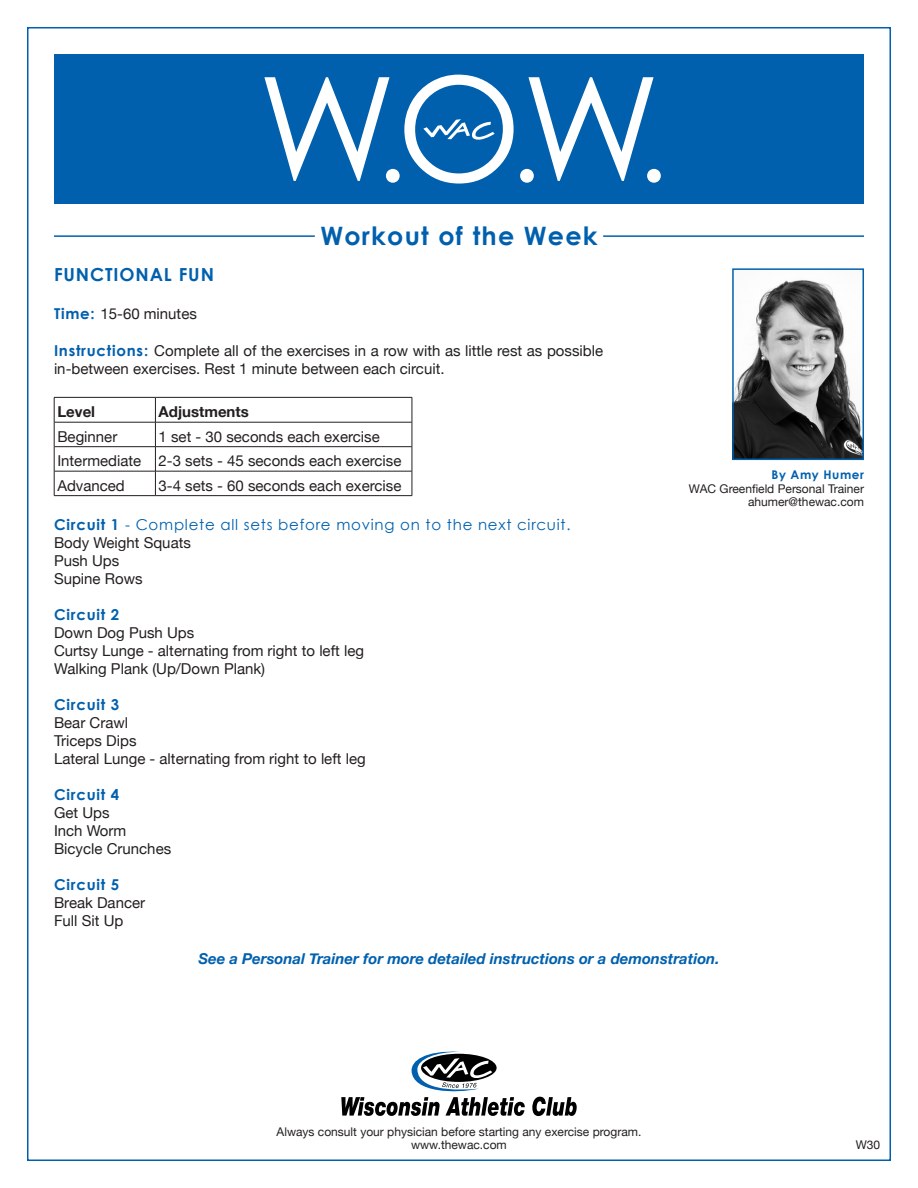
<style>
.page{position:relative;width:918px;height:1188px;background:#fff}
.page>*{position:absolute;margin:0;border:0;box-sizing:border-box;transform-origin:0 0}
.t1{font:144.45px "Century Gothic";color:#fff}
.t2{font:114.15px "Century Gothic";color:#fff}
.t3{font:700 25.35px "Century Gothic";letter-spacing:.05em;color:#0160ae}
.t4{font:700 18px "Century Gothic";letter-spacing:.05em;color:#0160ae}
.t5{font:15px/18px "Helvetica Neue";color:#231f20}
.t6{font:italic 700 15px "Helvetica Neue";color:#0160ae}
.t7{font:15px "Century Gothic";letter-spacing:.05em;color:#0160ae}
.t8{font:700 15px "Century Gothic";letter-spacing:.05em;color:#0160ae}
.t9{font:700 15px "Helvetica Neue";color:#231f20}
.t10{font:12px "Helvetica Neue";color:#231f20}
.t11{font:700 12px "Century Gothic";letter-spacing:.05em;color:#0160ae}
.s1{font-family:"Century Gothic";font-weight:700;color:#0160ae}
.s2{font-weight:700}
</style>
<div class="page">
<div style="left:54px;top:54px;width:810px;height:149px;background:#0160ae"></div>
<svg style="left:423px;top:119px;width:72px;height:21px"></svg>
<hr style="left:54px;top:235px;width:261px;height:2px;background:#0160ae">
<hr style="left:603px;top:235px;width:261px;height:2px;background:#0160ae">
<img style="left:735px;top:280px;width:126px;height:177px">
<div style="left:732px;top:268px;width:132px;height:192px;border:2px solid #0160ae"></div>
<svg style="left:532px;top:1097px;width:45px;height:19px"></svg>
<svg style="left:341px;top:1051px;width:184px;height:65px"></svg>
<hr style="left:54px;top:397px;width:101px;height:1px;background:#231f20">
<hr style="left:155px;top:397px;width:257px;height:1px;background:#231f20">
<hr style="left:54px;top:422px;width:101px;height:1px;background:#231f20">
<hr style="left:155px;top:422px;width:257px;height:1px;background:#231f20">
<hr style="left:54px;top:446px;width:101px;height:1px;background:#231f20">
<hr style="left:155px;top:446px;width:257px;height:1px;background:#231f20">
<hr style="left:54px;top:471px;width:101px;height:1px;background:#231f20">
<hr style="left:155px;top:471px;width:257px;height:1px;background:#231f20">
<hr style="left:54px;top:495px;width:101px;height:1px;background:#231f20">
<hr style="left:155px;top:495px;width:257px;height:1px;background:#231f20">
<svg style="left:54px;top:398px;width:1px;height:97px"></svg>
<svg style="left:155px;top:398px;width:1px;height:97px"></svg>
<svg style="left:412px;top:398px;width:1px;height:97px"></svg>
<p class="t1" style="left:258px;top:41px;width:404px">WOW</p>
<p class="t2" style="left:376px;top:70px;width:33px">.</p>
<p class="t2" style="left:510px;top:70px;width:33px">.</p>
<p class="t2" style="left:637px;top:70px;width:33px">.</p>
<p class="t4" style="left:54px;top:264px;width:162px">FUNCTIONAL FUN</p>
<p class="t3" style="left:320px;top:220px;width:279px">Workout of the Week</p>
<p class="t5" style="left:54px;top:305px;width:144px"><span class="s1">Time:</span> 15-60 minutes</p>
<p class="t5" style="left:54px;top:343px;width:551px"><span class="s1">Instructions:</span> Complete all of the exercises in a row with as little rest as possible in-between exercises. Rest 1 minute between each circuit.</p>
<p class="t9" style="left:57px;top:400px;width:39px">Level</p>
<p class="t9" style="left:159px;top:400px;width:92px">Adjustments</p>
<p class="t5" style="left:57px;top:428px;width:61px">Beginner</p>
<p class="t5" style="left:159px;top:428px;width:223px">1 set - 30 seconds each exercise</p>
<p class="t5" style="left:57px;top:453px;width:85px">Intermediate</p>
<p class="t5" style="left:159px;top:453px;width:244px">2-3 sets - 45 seconds each exercise</p>
<p class="t5" style="left:57px;top:477px;width:69px">Advanced</p>
<p class="t5" style="left:159px;top:477px;width:244px">3-4 sets - 60 seconds each exercise</p>
<p class="t7" style="left:54px;top:516px;width:518px"><span class="s2">Circuit 1</span> - Complete all sets before moving on to the next circuit.</p>
<p class="t5" style="left:54px;top:535px;width:138px">Body Weight Squats</p>
<p class="t5" style="left:54px;top:553px;width:67px">Push Ups</p>
<p class="t5" style="left:54px;top:571px;width:90px">Supine Rows</p>
<p class="t8" style="left:54px;top:605px;width:67px">Circuit 2</p>
<p class="t5" style="left:54px;top:625px;width:142px">Down Dog Push Ups</p>
<p class="t5" style="left:54px;top:643px;width:312px">Curtsy Lunge - alternating from right to left leg</p>
<p class="t5" style="left:54px;top:661px;width:213px">Walking Plank (Up/Down Plank)</p>
<p class="t8" style="left:54px;top:695px;width:67px">Circuit 3</p>
<p class="t5" style="left:54px;top:715px;width:76px">Bear Crawl</p>
<p class="t5" style="left:54px;top:733px;width:84px">Triceps Dips</p>
<p class="t5" style="left:54px;top:751px;width:313px">Lateral Lunge - alternating from right to left leg</p>
<p class="t8" style="left:54px;top:785px;width:67px">Circuit 4</p>
<p class="t5" style="left:54px;top:805px;width:57px">Get Ups</p>
<p class="t5" style="left:54px;top:823px;width:74px">Inch Worm</p>
<p class="t5" style="left:54px;top:841px;width:119px">Bicycle Crunches</p>
<p class="t8" style="left:54px;top:875px;width:67px">Circuit 5</p>
<p class="t5" style="left:54px;top:895px;width:93px">Break Dancer</p>
<p class="t5" style="left:54px;top:913px;width:71px">Full Sit Up</p>
<p class="t11" style="left:771px;top:467px;width:94px">By Amy Humer</p>
<p class="t10" style="left:689px;top:480px;width:177px">WAC Greenfield Personal Trainer</p>
<p class="t10" style="left:748px;top:493px;width:117px">ahumer@thewac.com</p>
<p class="t6" style="left:198px;top:947px;width:523px">See a Personal Trainer for more detailed instructions or a demonstration.</p>
<p class="t10" style="left:277px;top:1123px;width:366px">Always consult your physician before starting any exercise program.</p>
<p class="t10" style="left:411px;top:1136px;width:97px">www.thewac.com</p>
<p class="t10" style="left:856px;top:1136px;width:26px">W30</p>
</div>
